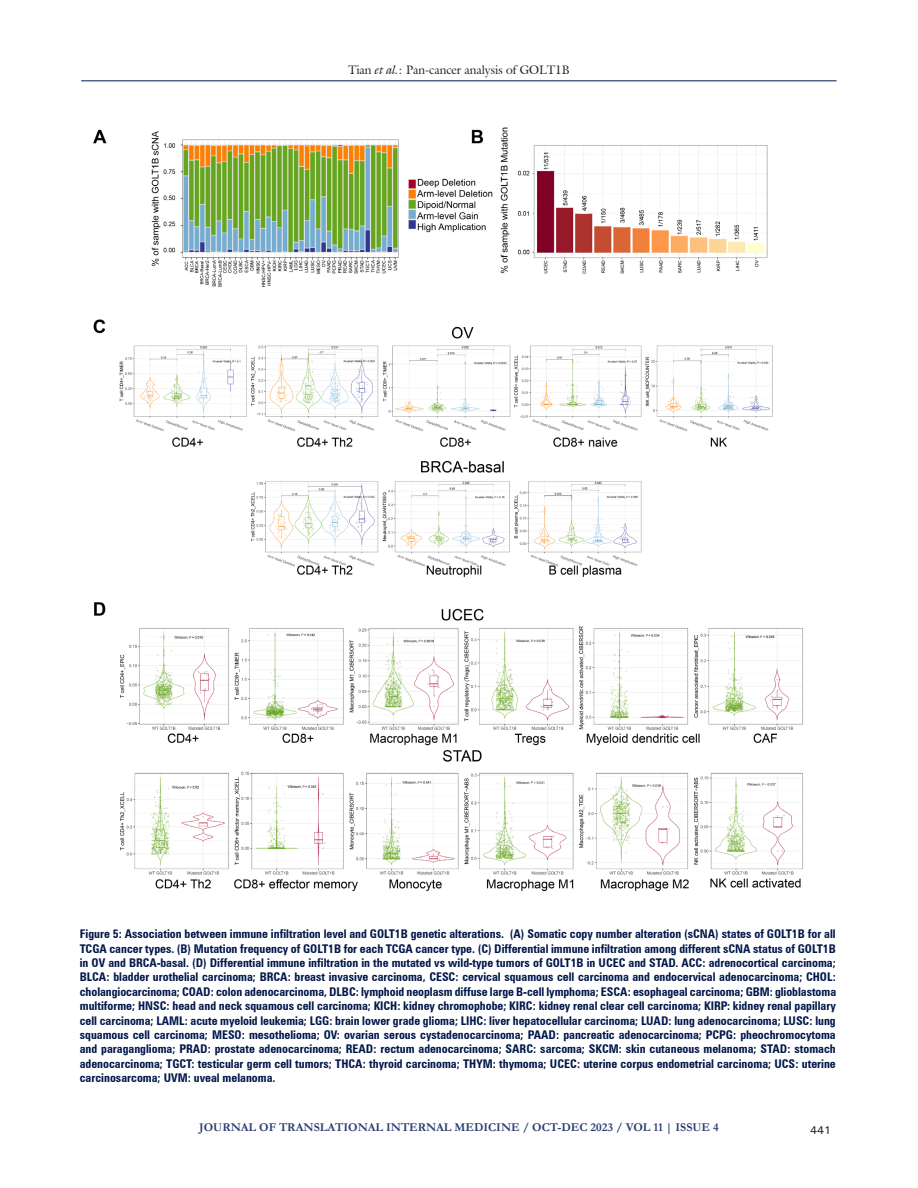
<style>
.page{position:relative;width:918px;height:1188px;background:#fff}
.page>*{position:absolute;margin:0;border:0;box-sizing:border-box;transform-origin:0 0}
.FGC{font:700 condensed 12px/14.4px "Zurich BT";color:#00174a;text-align:justify}
.t1{font:700 12px "Garamond";color:#2a3d70}
.t2{font:12px "Galliard IT Cby BT";color:#231f20}
.t3{font:500 11.25px "Univers";color:#231f20}
.s1{font-style:italic}
</style>
<div class="page">
<hr style="left:81px;top:80px;width:756px;height:1px;background:#00174a">
<img style="left:93px;top:127px;width:710px;height:765px">
<p class="t2" style="left:348px;top:62px;width:223px">Tian <span class="s1">et al.</span>: Pan-cancer analysis of GOLT1B</p>
<p class="FGC" style="left:80px;top:927px;width:758px">Figure 5: Association between immune infiltration level and GOLT1B genetic alterations. (A) Somatic copy number alteration (sCNA) states of GOLT1B for all TCGA cancer types. (B) Mutation frequency of GOLT1B for each TCGA cancer type. (C) Differential immune infiltration among different sCNA status of GOLT1B in OV and BRCA-basal. (D) Differential immune infiltration in the mutated vs wild-type tumors of GOLT1B in UCEC and STAD. ACC: adrenocortical carcinoma; BLCA: bladder urothelial carcinoma; BRCA: breast invasive carcinoma, CESC: cervical squamous cell carcinoma and endocervical adenocarcinoma; CHOL: cholangiocarcinoma; COAD: colon adenocarcinoma, DLBC: lymphoid neoplasm diffuse large B-cell lymphoma; ESCA: esophageal carcinoma; GBM: glioblastoma multiforme; HNSC: head and neck squamous cell carcinoma; KICH: kidney chromophobe; KIRC: kidney renal clear cell carcinoma; KIRP: kidney renal papillary cell carcinoma; LAML: acute myeloid leukemia; LGG: brain lower grade glioma; LIHC: liver hepatocellular carcinoma; LUAD: lung adenocarcinoma; LUSC: lung squamous cell carcinoma; MESO: mesothelioma; OV: ovarian serous cystadenocarcinoma; PAAD: pancreatic adenocarcinoma; PCPG: pheochromocytoma and paraganglioma; PRAD: prostate adenocarcinoma; READ: rectum adenocarcinoma; SARC: sarcoma; SKCM: skin cutaneous melanoma; STAD: stomach adenocarcinoma; TGCT: testicular germ cell tumors; THCA: thyroid carcinoma; THYM: thymoma; UCEC: uterine corpus endometrial carcinoma; UCS: uterine carcinosarcoma; UVM: uveal melanoma.</p>
<p class="t1" style="left:199px;top:1119px;width:521px">JOURNAL OF TRANSLATIONAL INTERNAL MEDICINE / OCT-DEC 2023 / VOL 11 | ISSUE 4</p>
<p class="t3" style="left:810px;top:1123px;width:23px">441</p>
</div>
